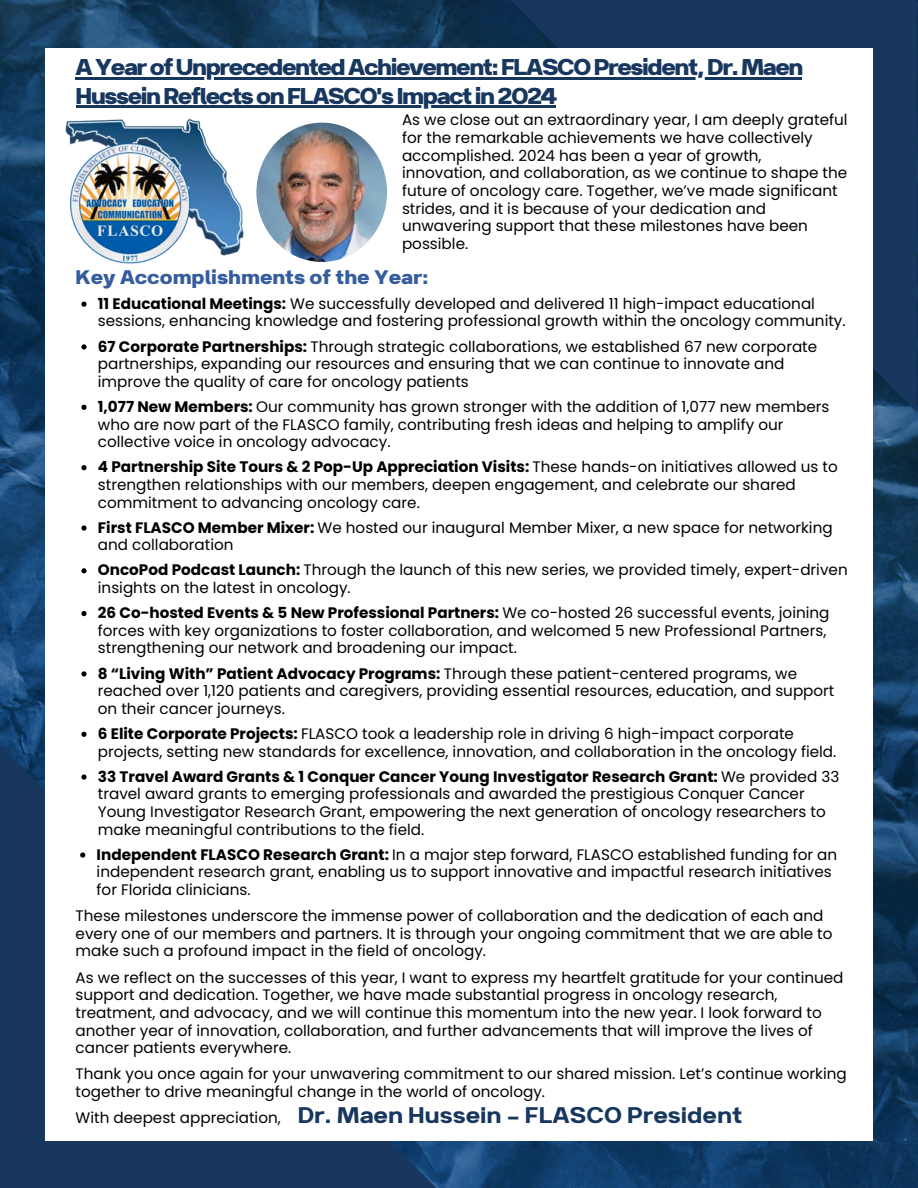
<style>
.page{position:relative;width:918px;height:1188px;background:#fff}
.page>*{position:absolute;margin:0;border:0;box-sizing:border-box;transform-origin:0 0}
.t1{font:700 27.3px "Breul Grotesk A";letter-spacing:-.05em;color:#17375e}
.t2{font:27px "Breul Grotesk A";color:#17375e}
.t3{font:700 23.55px "Breul Grotesk A";color:#355c9d}
.t4{font:15.15px/17.7px "Poppins";color:#000}
.s1{font-weight:700}
</style>
<div class="page">
<img style="left:0;top:0;width:918px;height:1188px">
<svg style="left:475px;top:0;width:443px;height:413px;background:#16365c"></svg>
<svg style="left:0;top:738px;width:458px;height:450px;background:#163860"></svg>
<div style="left:45px;top:48px;width:828px;height:1093px;background:#fff"></div>
<img style="left:43px;top:75px;width:219px;height:226px">
<img style="left:256px;top:123px;width:131px;height:139px;border-radius:50%">
<hr style="left:76px;top:77px;width:726px;height:3px;background:#17375e">
<hr style="left:76px;top:105px;width:480px;height:3px;background:#17375e">
<svg style="left:81px;top:302px;width:6px;height:5px"></svg>
<svg style="left:81px;top:344px;width:6px;height:6px"></svg>
<svg style="left:81px;top:405px;width:6px;height:5px"></svg>
<svg style="left:81px;top:465px;width:6px;height:5px"></svg>
<svg style="left:81px;top:525px;width:6px;height:6px"></svg>
<svg style="left:81px;top:568px;width:6px;height:5px"></svg>
<svg style="left:81px;top:611px;width:6px;height:5px"></svg>
<svg style="left:81px;top:671px;width:6px;height:6px"></svg>
<svg style="left:81px;top:732px;width:6px;height:5px"></svg>
<svg style="left:81px;top:774px;width:6px;height:6px"></svg>
<svg style="left:80px;top:852px;width:5px;height:6px"></svg>
<p class="t1" style="left:76px;top:45px;width:729px">A Year of Unprecedented Achievement: FLASCO President, Dr. Maen</p>
<p class="t1" style="left:76px;top:73px;width:483px">Hussein Reflects on FLASCO's Impact in 2024</p>
<h3 class="t4" style="left:402px;top:111px;width:447px">As we close out an extraordinary year, I am deeply grateful for the remarkable achievements we have collectively accomplished. 2024 has been a year of growth, innovation, and collaboration, as we continue to shape the future of oncology care. Together, we’ve made significant strides, and it is because of your dedication and unwavering support that these milestones have been possible.</h3>
<p class="t3" style="left:76px;top:257px;width:354px">Key Accomplishments of the Year:</p>
<p class="t4" style="left:98px;top:295px;width:749px"><span class="s1">11 Educational Meetings:</span> We successfully developed and delivered 11 high-impact educational sessions, enhancing knowledge and fostering professional growth within the oncology community.</p>
<p class="t4" style="left:98px;top:337px;width:721px"><span class="s1">67 Corporate Partnerships:</span> Through strategic collaborations, we established 67 new corporate partnerships, expanding our resources and ensuring that we can continue to innovate and improve the quality of care for oncology patients</p>
<p class="t4" style="left:98px;top:398px;width:733px"><span class="s1">1,077 New Members:</span> Our community has grown stronger with the addition of 1,077 new members who are now part of the FLASCO family, contributing fresh ideas and helping to amplify our collective voice in oncology advocacy.</p>
<p class="t4" style="left:98px;top:458px;width:742px"><span class="s1">4 Partnership Site Tours &amp; 2 Pop-Up Appreciation Visits:</span> These hands-on initiatives allowed us to strengthen relationships with our members, deepen engagement, and celebrate our shared commitment to advancing oncology care.</p>
<p class="t4" style="left:98px;top:519px;width:736px"><span class="s1">First FLASCO Member Mixer:</span> We hosted our inaugural Member Mixer, a new space for networking and collaboration</p>
<p class="t4" style="left:98px;top:561px;width:751px"><span class="s1">OncoPod Podcast Launch:</span> Through the launch of this new series, we provided timely, expert-driven insights on the latest in oncology.</p>
<p class="t4" style="left:98px;top:604px;width:733px"><span class="s1">26 Co-hosted Events &amp; 5 New Professional Partners:</span> We co-hosted 26 successful events, joining forces with key organizations to foster collaboration, and welcomed 5 new Professional Partners, strengthening our network and broadening our impact.</p>
<p class="t4" style="left:98px;top:664px;width:738px"><span class="s1">8 “Living With” Patient Advocacy Programs:</span> Through these patient-centered programs, we reached over 1,120 patients and caregivers, providing essential resources, education, and support on their cancer journeys.</p>
<p class="t4" style="left:98px;top:725px;width:740px"><span class="s1">6 Elite Corporate Projects:</span> FLASCO took a leadership role in driving 6 high-impact corporate projects, setting new standards for excellence, innovation, and collaboration in the oncology field.</p>
<p class="t4" style="left:98px;top:768px;width:743px"><span class="s1">33 Travel Award Grants &amp; 1 Conquer Cancer Young Investigator Research Grant:</span> We provided 33 travel award grants to emerging professionals and awarded the prestigious Conquer Cancer Young Investigator Research Grant, empowering the next generation of oncology researchers to make meaningful contributions to the field.</p>
<h2 class="t4" style="left:97px;top:846px;width:742px"><span class="s1">Independent FLASCO Research Grant:</span> In a major step forward, FLASCO established funding for an independent research grant, enabling us to support innovative and impactful research initiatives for Florida clinicians.</h2>
<p class="t4" style="left:76px;top:907px;width:758px">These milestones underscore the immense power of collaboration and the dedication of each and every one of our members and partners. It is through your ongoing commitment that we are able to make such a profound impact in the field of oncology.</p>
<h1 class="t4" style="left:76px;top:969px;width:769px">As we reflect on the successes of this year, I want to express my heartfelt gratitude for your continued support and dedication. Together, we have made substantial progress in oncology research, treatment, and advocacy, and we will continue this momentum into the new year. I look forward to another year of innovation, collaboration, and further advancements that will improve the lives of cancer patients everywhere.</h1>
<p class="t4" style="left:76px;top:1065px;width:773px">Thank you once again for your unwavering commitment to our shared mission. Let’s continue working together to drive meaningful change in the world of oncology.</p>
<p class="t2" style="left:298px;top:1093px;width:446px">Dr. Maen Hussein - FLASCO President</p>
<p class="t4" style="left:76px;top:1109px;width:207px">With deepest appreciation,</p>
</div>
